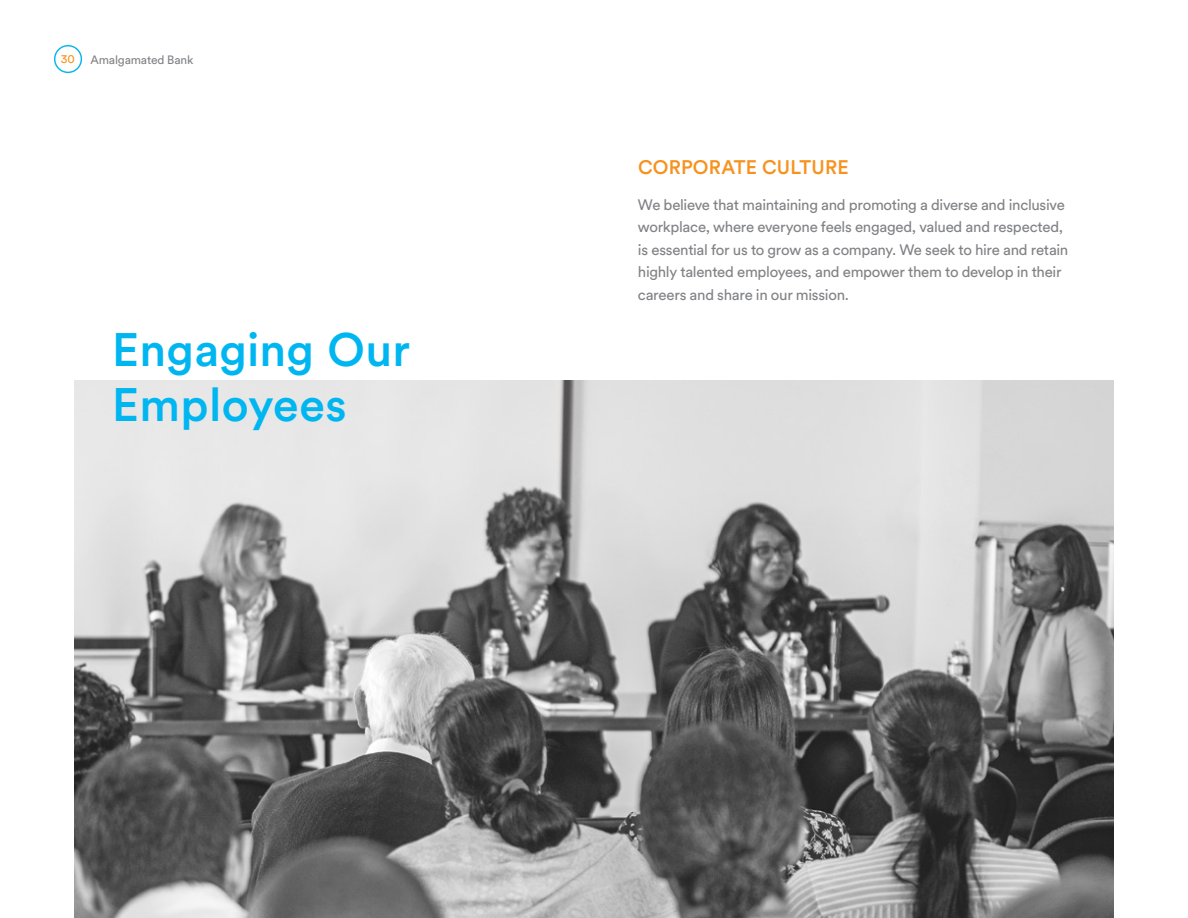
<style>
.page{position:relative;width:1188px;height:918px;background:#fff}
.page>*{position:absolute;margin:0;border:0;box-sizing:border-box;transform-origin:0 0}
.Headline_2{font:500 46.5px "Circular Std";letter-spacing:.005em;color:#00b6f1}
.Headline_5{font:500 19.5px "Circular Std";letter-spacing:.005em;color:#f7921e}
.Body_Text{font:15px/22.5px "Circular Std";letter-spacing:-.02em;color:#808285}
.t1{font:12px "Circular Std";letter-spacing:-.01em;color:#808285}
.t2{font:12px "Circular Std";color:#f7921e}
</style>
<div class="page">
<div style="left:54px;top:45px;width:28px;height:28px;border:1px solid #00b6f1;border-radius:50%"></div>
<img style="left:74px;top:381px;width:1040px;height:537px">
<p class="t2" style="left:61px;top:52px;width:16px">30</p>
<p class="t1" style="left:90px;top:52px;width:104px">Amalgamated Bank</p>
<p class="Headline_2" style="left:112px;top:320px;width:299px">Engaging Our</p>
<p class="Headline_2" style="left:112px;top:376px;width:236px">Employees</p>
<p class="Headline_5" style="left:638px;top:155px;width:212px">CORPORATE CULTURE</p>
<p class="Body_Text" style="left:638px;top:193px;width:432px">We believe that maintaining and promoting a diverse and inclusive workplace, where everyone feels engaged, valued and respected, is essential for us to grow as a company. We seek to hire and retain highly talented employees, and empower them to develop in their careers and share in our mission.</p>
</div>
